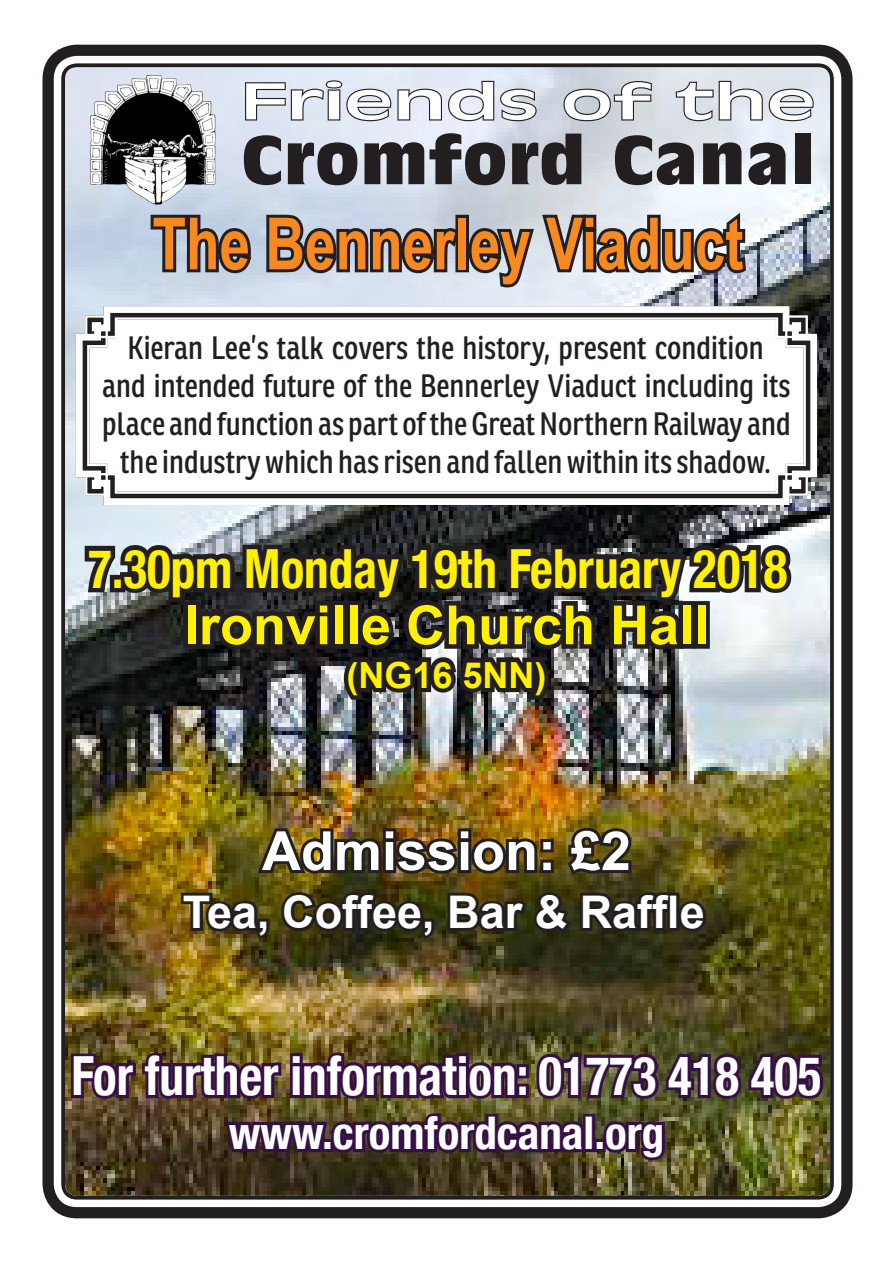
<style>
.page{position:relative;width:893px;height:1263px;background:#fff}
.page>*{position:absolute;margin:0;border:0;box-sizing:border-box;transform-origin:0 0}
.t1{font:700 72px "Arial Narrow";color:#f6891f;scale:.93 1}
.t2{font:700 condensed 54px "Helvetica Neue";color:#fff;scale:.91 1}
.t3{font:700 condensed 54px "Helvetica Neue";color:#fff101;scale:.91 1}
.t4{font:700 54px "Arial";color:#fff101}
.t5{font:54px "Antique Oli";color:#fff;scale:1.71 1}
.t6{font:700 54px "Arial";color:#fff}
.t7{font:700 condensed 45px "Helvetica Neue";color:#fff}
.t8{font:700 45px "Arial";color:#fff}
.t9{font:700 36px "Arial";color:#fff101}
.t10{font:31.5px/37.8px "Ronnia Cond";color:#231f20;text-align:center}
</style>
<div class="page">
<img style="left:66px;top:68px;width:763px;height:1126px">
<div style="left:43px;top:45px;width:810px;height:1173px;border:22px solid #fff;border-radius:23px"></div>
<div style="left:43px;top:45px;width:810px;height:1173px;border:11px solid #231f20;border-radius:29px"></div>
<div style="left:61px;top:63px;width:773px;height:1136px;border:4px solid #231f20;border-radius:14px"></div>
<svg style="left:244px;top:79px;width:294px;height:43px;background:#b5bac4"></svg>
<svg style="left:562px;top:80px;width:91px;height:42px;background:#a8acb3"></svg>
<svg style="left:675px;top:80px;width:140px;height:42px;background:#b3b6bd"></svg>
<img style="left:88px;top:71px;width:129px;height:135px">
<svg style="left:148px;top:212px;width:107px;height:65px;background:#767c86"></svg>
<svg style="left:263px;top:207px;width:486px;height:83px;background:#8b8f96"></svg>
<svg style="left:69px;top:299px;width:755px;height:213px;background:#90979e"></svg>
<svg style="left:73px;top:303px;width:747px;height:205px"></svg>
<svg style="left:84px;top:314px;width:725px;height:183px"></svg>
<svg style="left:68px;top:1048px;width:759px;height:55px;background:#472f37"></svg>
<svg style="left:222px;top:1109px;width:369px;height:48px;background:#422737"></svg>
<div style="left:583px;top:1114px;width:12px;height:38px;border:6px solid #361045"></div>
<div style="left:594px;top:1139px;width:12px;height:13px;border:6px solid #361045"></div>
<svg style="left:599px;top:1116px;width:69px;height:49px;background:#472f3c"></svg>
<img style="left:178px;top:823px;width:533px;height:119px">
<svg style="left:80px;top:537px;width:718px;height:174px;background:#49494b"></svg>
<div style="left:244px;top:135px;width:37px;height:50px;background:#d9e0f0"></div>
<div style="left:512px;top:134px;width:69px;height:51px;background:#cdd3dc"></div>
<svg style="left:615px;top:135px;width:79px;height:50px;background:#dee3e8"></svg>
<svg style="left:288px;top:133px;width:217px;height:52px;background:#dee5f1"></svg>
<svg style="left:703px;top:134px;width:108px;height:51px"></svg>
<p class="t5" style="left:241px;top:72px;width:338px">Friends of the</p>
<p class="t1" style="left:152px;top:189px;width:637px">The Bennerley Viaduct</p>
<p class="t10" style="left:102px;top:329px;width:690px">Kieran Lee’s talk covers the history, present condition<br>and intended future of the Bennerley Viaduct including its place and function as part of the Great Northern Railway and the industry which has risen and fallen within its shadow.</p>
<p class="t3" style="left:88px;top:524px;width:770px">7.30pm Monday 19th February 2018</p>
<p class="t4" style="left:184px;top:590px;width:527px">Ironville Church Hall</p>
<p class="t9" style="left:346px;top:651px;width:202px">(NG16 5NN)</p>
<p class="t6" style="left:262px;top:815px;width:371px">Admission: £2</p>
<p class="t8" style="left:183px;top:882px;width:523px">Tea, Coffee, Bar &amp; Raffle</p>
<p class="t2" style="left:71px;top:1031px;width:826px">For further information: 01773 418 405</p>
<p class="t7" style="left:229px;top:1096px;width:437px">www.cromfordcanal.org</p>
</div>
